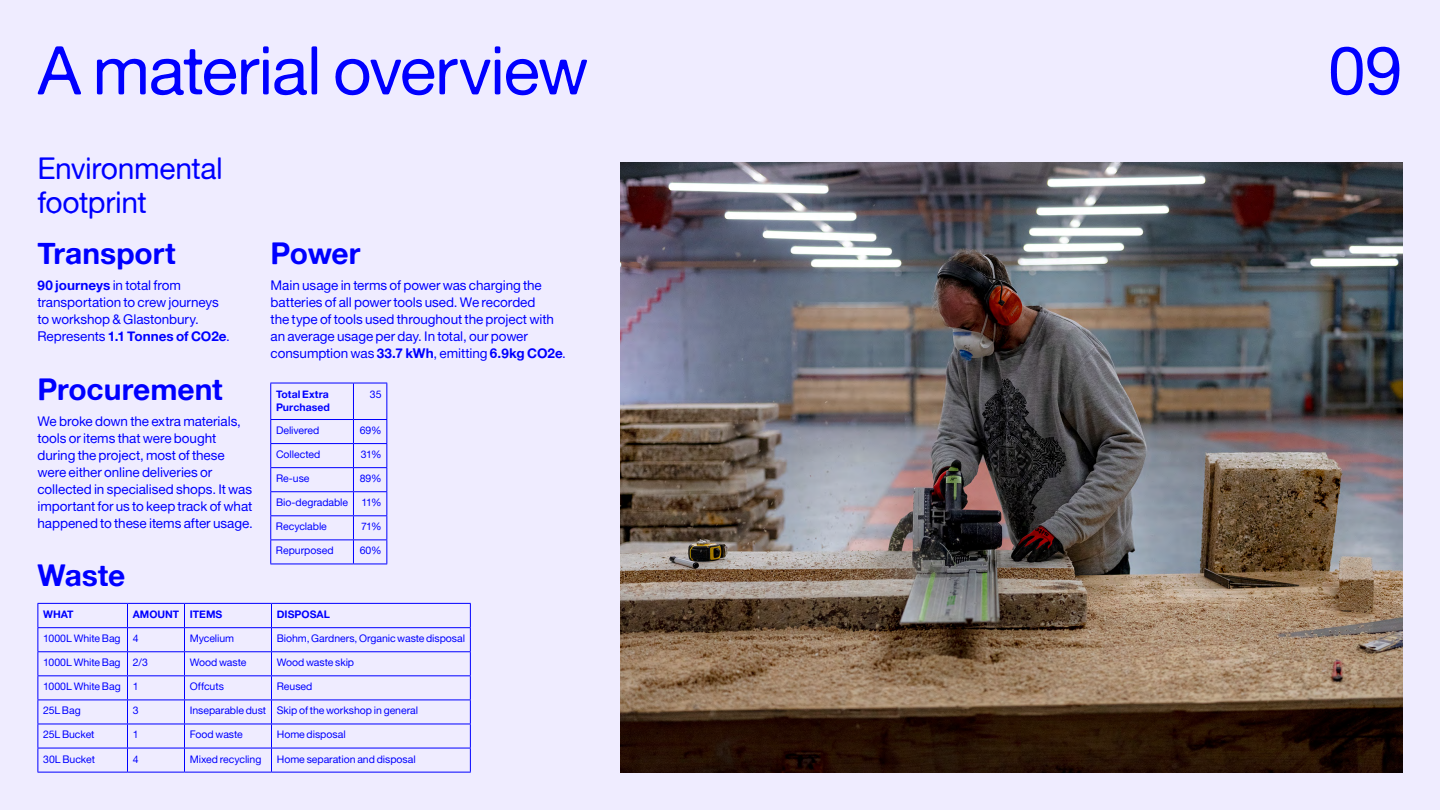
<style>
.page{position:relative;width:1440px;height:810px;background:#efecff}
.page>*{position:absolute;margin:0;border:0;box-sizing:border-box;transform-origin:0 0}
.t1{font:67.5px "Alte Haas Grotesk";letter-spacing:-.02em;color:#00f}
.t2{font:30px "Alte Haas Grotesk Bold";letter-spacing:-.005em;color:#00f}
.t3{font:30px/33.9px "Alte Haas Grotesk";letter-spacing:-.015em;color:#00f}
.t4{font:13.5px/17px "Alte Haas Grotesk";letter-spacing:-.005em;color:#00f}
.t5{font:13.5px "Alte Haas Grotesk Bold";color:#00f}
.t6{font:10.5px "Alte Haas Grotesk";letter-spacing:-.005em;color:#00f}
.t7{font:10.5px/13.5px "Alte Haas Grotesk Bold";letter-spacing:.005em;color:#00f}
.s1{font-family:"Alte Haas Grotesk Bold"}
.s2{font-family:"Alte Haas Grotesk"}
</style>
<div class="page">
<hr style="left:38px;top:603px;width:90px;height:1px;background:#00f">
<hr style="left:128px;top:603px;width:56px;height:1px;background:#00f">
<hr style="left:184px;top:603px;width:88px;height:1px;background:#00f">
<hr style="left:272px;top:603px;width:199px;height:1px;background:#00f">
<hr style="left:38px;top:627px;width:90px;height:1px;background:#00f">
<hr style="left:128px;top:627px;width:56px;height:1px;background:#00f">
<hr style="left:184px;top:627px;width:88px;height:1px;background:#00f">
<hr style="left:272px;top:627px;width:199px;height:1px;background:#00f">
<hr style="left:38px;top:651px;width:90px;height:1px;background:#00f">
<hr style="left:128px;top:651px;width:56px;height:1px;background:#00f">
<hr style="left:184px;top:651px;width:88px;height:1px;background:#00f">
<hr style="left:272px;top:651px;width:199px;height:1px;background:#00f">
<hr style="left:38px;top:675px;width:90px;height:1px;background:#00f">
<hr style="left:128px;top:675px;width:56px;height:1px;background:#00f">
<hr style="left:184px;top:675px;width:88px;height:1px;background:#00f">
<hr style="left:272px;top:675px;width:199px;height:1px;background:#00f">
<hr style="left:38px;top:700px;width:90px;height:1px;background:#00f">
<hr style="left:128px;top:700px;width:56px;height:1px;background:#00f">
<hr style="left:184px;top:700px;width:88px;height:1px;background:#00f">
<hr style="left:272px;top:700px;width:199px;height:1px;background:#00f">
<hr style="left:38px;top:724px;width:90px;height:1px;background:#00f">
<hr style="left:128px;top:724px;width:56px;height:1px;background:#00f">
<hr style="left:184px;top:724px;width:88px;height:1px;background:#00f">
<hr style="left:272px;top:724px;width:199px;height:1px;background:#00f">
<hr style="left:38px;top:748px;width:90px;height:1px;background:#00f">
<svg style="left:38px;top:604px;width:1px;height:168px"></svg>
<hr style="left:128px;top:748px;width:56px;height:1px;background:#00f">
<svg style="left:127px;top:604px;width:1px;height:168px"></svg>
<hr style="left:184px;top:748px;width:88px;height:1px;background:#00f">
<svg style="left:184px;top:604px;width:1px;height:168px"></svg>
<hr style="left:272px;top:748px;width:199px;height:1px;background:#00f">
<svg style="left:271px;top:604px;width:1px;height:168px"></svg>
<svg style="left:470px;top:604px;width:1px;height:168px"></svg>
<hr style="left:38px;top:772px;width:90px;height:1px;background:#00f">
<hr style="left:128px;top:772px;width:56px;height:1px;background:#00f">
<hr style="left:184px;top:772px;width:88px;height:1px;background:#00f">
<hr style="left:272px;top:772px;width:199px;height:1px;background:#00f">
<hr style="left:270px;top:383px;width:83px;height:1px;background:#00f">
<hr style="left:270px;top:383px;width:1px;height:36px;background:#00f">
<hr style="left:353px;top:383px;width:34px;height:1px;background:#00f">
<hr style="left:353px;top:383px;width:1px;height:36px;background:#00f">
<hr style="left:386px;top:383px;width:1px;height:36px;background:#00f">
<hr style="left:270px;top:419px;width:83px;height:1px;background:#00f">
<hr style="left:353px;top:419px;width:34px;height:1px;background:#00f">
<hr style="left:270px;top:443px;width:83px;height:1px;background:#00f">
<hr style="left:353px;top:443px;width:34px;height:1px;background:#00f">
<hr style="left:270px;top:467px;width:83px;height:1px;background:#00f">
<hr style="left:353px;top:467px;width:34px;height:1px;background:#00f">
<hr style="left:270px;top:491px;width:83px;height:1px;background:#00f">
<hr style="left:353px;top:491px;width:34px;height:1px;background:#00f">
<hr style="left:270px;top:515px;width:83px;height:1px;background:#00f">
<hr style="left:353px;top:515px;width:34px;height:1px;background:#00f">
<hr style="left:270px;top:540px;width:83px;height:1px;background:#00f">
<svg style="left:270px;top:420px;width:1px;height:144px"></svg>
<hr style="left:353px;top:540px;width:34px;height:1px;background:#00f">
<svg style="left:353px;top:420px;width:1px;height:144px"></svg>
<svg style="left:386px;top:420px;width:1px;height:144px"></svg>
<hr style="left:270px;top:564px;width:83px;height:1px;background:#00f">
<hr style="left:353px;top:564px;width:34px;height:1px;background:#00f">
<img style="left:620px;top:162px;width:782px;height:610px">
<h1 class="t1" style="left:37px;top:30px;width:553px">A material overview</h1>
<h1 class="t1" style="left:1328px;top:30px;width:76px">09</h1>
<h2 class="t3" style="left:38px;top:151px;width:187px">Environmental footprint</h2>
<h2 class="t2" style="left:38px;top:235px;width:140px">Transport</h2>
<p class="t4" style="left:37px;top:277px;width:183px"><span class="s1">90 journeys</span> in total from transportation to crew journeys to workshop &amp; Glastonbury.</p>
<p class="t5" style="left:37px;top:328px;width:194px"><span class="s2">Represents</span> 1.1 Tonnes of CO2e<span class="s2">.</span></p>
<h2 class="t2" style="left:38px;top:370px;width:187px">Procurement</h2>
<p class="t4" style="left:38px;top:413px;width:217px">We broke down the extra materials, tools or items that were bought during the project, most of these were either online deliveries or collected in specialised shops. It was important for us to keep track of what happened to these items after usage.</p>
<h2 class="t2" style="left:38px;top:557px;width:89px">Waste</h2>
<p class="t7" style="left:43px;top:607px;width:32px">WHAT</p>
<p class="t7" style="left:133px;top:607px;width:91px">AMOUNT ITEMS</p>
<p class="t7" style="left:277px;top:607px;width:55px">DISPOSAL</p>
<p class="t6" style="left:43px;top:632px;width:97px">1000L White Bag 4</p>
<p class="t6" style="left:190px;top:632px;width:46px">Mycelium</p>
<p class="t6" style="left:277px;top:632px;width:190px">Biohm, Gardners, Organic waste disposal</p>
<p class="t6" style="left:43px;top:656px;width:106px">1000L White Bag 2/3</p>
<p class="t6" style="left:190px;top:656px;width:58px">Wood waste</p>
<p class="t6" style="left:277px;top:656px;width:79px">Wood waste skip</p>
<p class="t6" style="left:43px;top:680px;width:97px">1000L White Bag 1</p>
<p class="t6" style="left:190px;top:680px;width:36px">Offcuts</p>
<p class="t6" style="left:277px;top:680px;width:37px">Reused</p>
<p class="t6" style="left:43px;top:704px;width:39px">25L Bag</p>
<p class="t6" style="left:133px;top:704px;width:7px">3</p>
<p class="t6" style="left:190px;top:704px;width:230px">Inseparable dust Skip of the workshop in general</p>
<p class="t6" style="left:43px;top:728px;width:53px">25L Bucket</p>
<p class="t6" style="left:133px;top:728px;width:7px">1</p>
<p class="t6" style="left:190px;top:728px;width:55px">Food waste</p>
<p class="t6" style="left:277px;top:728px;width:70px">Home disposal</p>
<p class="t6" style="left:43px;top:753px;width:53px">30L Bucket</p>
<p class="t6" style="left:133px;top:753px;width:7px">4</p>
<p class="t6" style="left:190px;top:753px;width:73px">Mixed recycling</p>
<p class="t6" style="left:277px;top:753px;width:141px">Home separation and disposal</p>
<h2 class="t2" style="left:271px;top:235px;width:91px">Power</h2>
<p class="t4" style="left:271px;top:277px;width:297px">Main usage in terms of power was charging the batteries of all power tools used. We recorded<br>the type of tools used throughout the project with an average usage per day. In total, our power consumption was <span class="s1">33.7 kWh</span>, emitting <span class="s1">6.9kg CO2e</span>.</p>
<p class="t7" style="left:276px;top:387px;width:56px">Total Extra<br>Purchased</p>
<p class="t6" style="left:370px;top:388px;width:13px">35</p>
<p class="t6" style="left:276px;top:424px;width:45px">Delivered</p>
<p class="t6" style="left:360px;top:424px;width:23px">69%</p>
<p class="t6" style="left:276px;top:448px;width:46px">Collected</p>
<p class="t6" style="left:361px;top:448px;width:22px">31%</p>
<p class="t6" style="left:276px;top:472px;width:35px">Re-use</p>
<p class="t6" style="left:360px;top:472px;width:23px">89%</p>
<p class="t6" style="left:276px;top:496px;width:74px">Bio-degradable</p>
<p class="t6" style="left:362px;top:496px;width:21px">11%</p>
<p class="t6" style="left:276px;top:520px;width:52px">Recyclable</p>
<p class="t6" style="left:361px;top:520px;width:22px">71%</p>
<p class="t6" style="left:276px;top:544px;width:59px">Repurposed</p>
<p class="t6" style="left:360px;top:544px;width:23px">60%</p>
</div>
